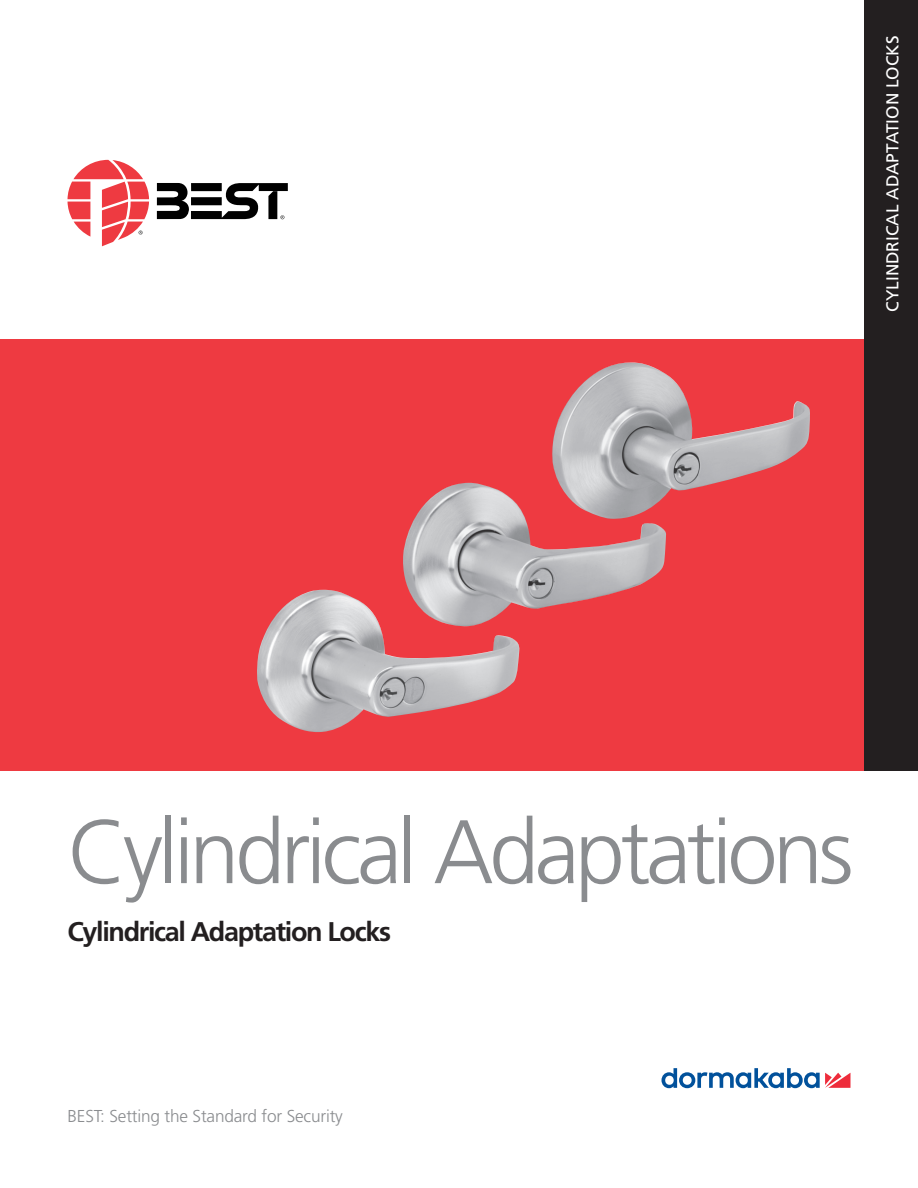
<style>
.page{position:relative;width:918px;height:1188px;background:#fff}
.page>*{position:absolute;margin:0;border:0;box-sizing:border-box;transform-origin:0 0}
.t1{font:300 90px "Frutiger";letter-spacing:-.05em;color:#8a8c8f}
.t2{font:700 27px "Frutiger";letter-spacing:-.05em;color:#231f20}
.t3{font:300 17.25px "Frutiger";letter-spacing:-.01em;color:#8a8c8f}
.t4{font:17.25px "Frutiger";color:#fff}
</style>
<div class="page">
<div style="left:0;top:339px;width:918px;height:432px;background:#ee3a41"></div>
<svg style="left:68px;top:160px;width:81px;height:86px"></svg>
<svg style="left:157px;top:183px;width:131px;height:36px"></svg>
<div style="left:864px;top:0;width:54px;height:771px;background:#231f20"></div>
<svg style="left:661px;top:1068px;width:190px;height:20px"></svg>
<img style="left:257px;top:590px;width:263px;height:142px">
<img style="left:400px;top:483px;width:266px;height:143px">
<img style="left:549px;top:362px;width:261px;height:159px">
<p class="t4" style="left:882px;top:312px;width:278px;rotate:-90deg">CYLINDRICAL ADAPTATION LOCKS</p>
<h1 class="t1" style="left:68px;top:801px;width:788px">Cylindrical Adaptations</h1>
<h2 class="t2" style="left:68px;top:916px;width:325px">Cylindrical Adaptation Locks</h2>
<p class="t3" style="left:68px;top:1106px;width:277px">BEST: Setting the Standard for Security</p>
</div>
